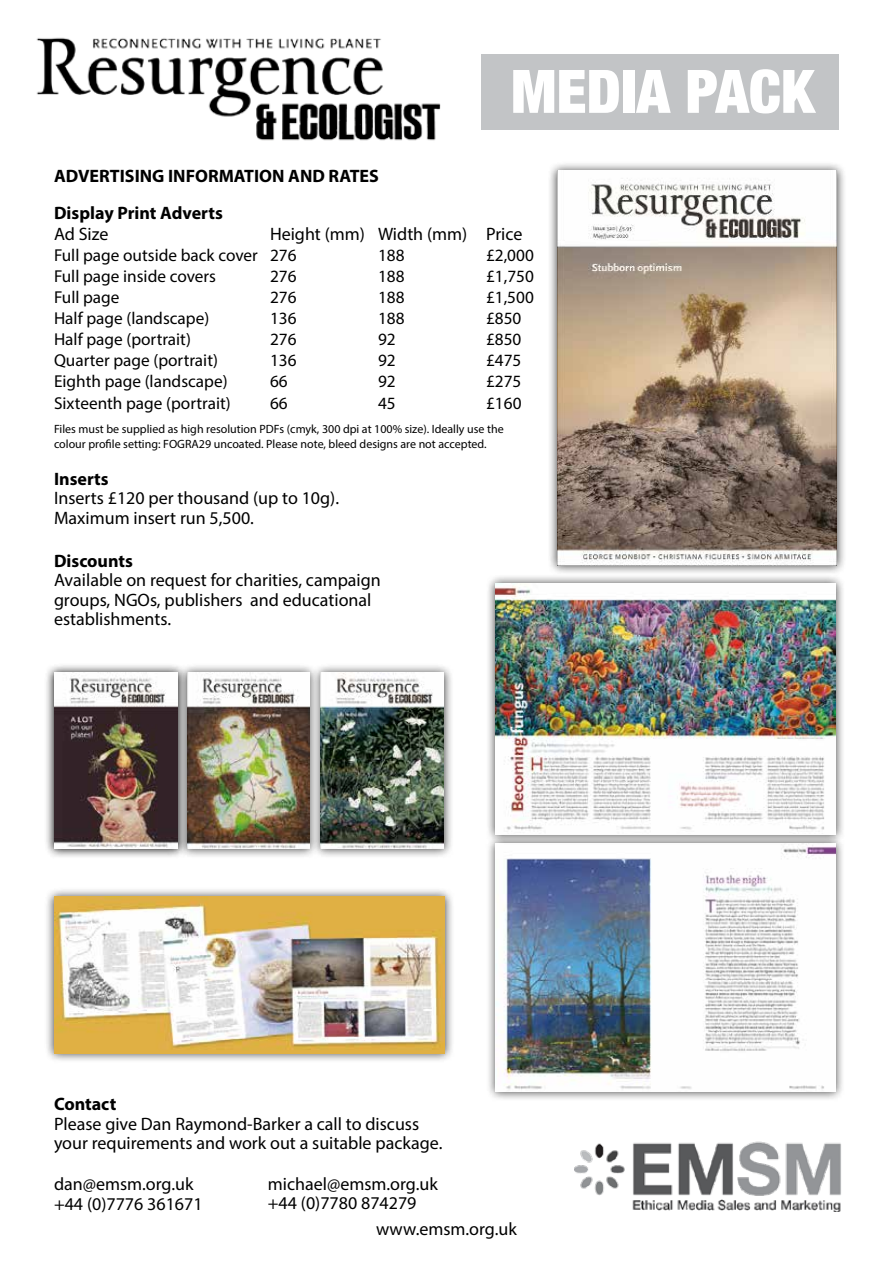
<style>
.page{position:relative;width:893px;height:1263px;background:#fff}
.page>*{position:absolute;margin:0;border:0;box-sizing:border-box;transform-origin:0 0}
.t1{font:900 condensed 60px "Helvetica Neue";color:#fff}
.t2{font:18px/19.5px "Myriad Pro";color:#000}
.t3{font:700 18px/36.3px "Myriad Pro";color:#000}
.t4{font:17.25px "Myriad Pro";color:#000}
.t5{font:12px/15px "Myriad Pro";color:#000}
</style>
<div class="page">
<div style="left:486px;top:574px;width:359px;height:270px;background:#000;opacity:.75"></div>
<img style="left:495px;top:583px;width:340px;height:251px">
<img style="left:36px;top:37px;width:405px;height:104px">
<img style="left:574px;top:1141px;width:267px;height:70px">
<div style="left:481px;top:55px;width:358px;height:75px;background:#c2c4c6"></div>
<div style="left:548px;top:161px;width:298px;height:414px;background:#000;opacity:.75"></div>
<img style="left:557px;top:171px;width:280px;height:395px">
<svg style="left:46px;top:665px;width:131px;height:192px"></svg>
<img style="left:54px;top:673px;width:123px;height:176px">
<div style="left:177px;top:663px;width:143px;height:195px;background:#000;opacity:.75"></div>
<img style="left:187px;top:673px;width:123px;height:176px">
<div style="left:311px;top:663px;width:142px;height:195px;background:#000;opacity:.75"></div>
<img style="left:321px;top:673px;width:123px;height:176px">
<div style="left:485px;top:834px;width:360px;height:267px;background:#000;opacity:.75"></div>
<img style="left:495px;top:843px;width:340px;height:249px">
<div style="left:44px;top:887px;width:411px;height:176px;background:#000;opacity:.75"></div>
<img style="left:54px;top:897px;width:391px;height:156px">
<h1 class="t1" style="left:511px;top:42px;width:305px">MEDIA PACK</h1>
<p class="t3" style="left:54px;top:158px;width:326px">ADVERTISING INFORMATION AND RATES<br>Display Print Adverts</p>
<p class="t2" style="left:54px;top:224px;width:56px">Ad Size</p>
<p class="t2" style="left:270px;top:224px;width:254px">Height (mm) Width (mm) Price</p>
<p class="t4" style="left:54px;top:245px;width:244px">Full page outside back cover 276</p>
<p class="t4" style="left:378px;top:245px;width:28px">188</p>
<p class="t4" style="left:486px;top:245px;width:49px">£2,000</p>
<p class="t4" style="left:54px;top:266px;width:163px">Full page inside covers</p>
<p class="t4" style="left:270px;top:266px;width:28px">276</p>
<p class="t4" style="left:378px;top:266px;width:28px">188</p>
<p class="t4" style="left:486px;top:266px;width:49px">£1,750</p>
<p class="t4" style="left:54px;top:287px;width:67px">Full page</p>
<p class="t4" style="left:270px;top:287px;width:28px">276</p>
<p class="t4" style="left:378px;top:287px;width:28px">188</p>
<p class="t4" style="left:486px;top:287px;width:49px">£1,500</p>
<p class="t4" style="left:54px;top:308px;width:157px">Half page (landscape)</p>
<p class="t4" style="left:270px;top:308px;width:28px">136</p>
<p class="t4" style="left:378px;top:308px;width:28px">188</p>
<p class="t4" style="left:486px;top:308px;width:37px">£850</p>
<p class="t4" style="left:54px;top:329px;width:138px">Half page (portrait)</p>
<p class="t4" style="left:270px;top:329px;width:28px">276</p>
<p class="t4" style="left:378px;top:329px;width:19px">92</p>
<p class="t4" style="left:486px;top:329px;width:37px">£850</p>
<p class="t4" style="left:54px;top:350px;width:165px">Quarter page (portrait)</p>
<p class="t4" style="left:270px;top:350px;width:28px">136</p>
<p class="t4" style="left:378px;top:350px;width:19px">92</p>
<p class="t4" style="left:486px;top:350px;width:37px">£475</p>
<p class="t4" style="left:54px;top:371px;width:175px">Eighth page (landscape)</p>
<p class="t4" style="left:270px;top:371px;width:19px">66</p>
<p class="t4" style="left:378px;top:371px;width:19px">92</p>
<p class="t4" style="left:486px;top:371px;width:37px">£275</p>
<p class="t4" style="left:54px;top:393px;width:178px">Sixteenth page (portrait)</p>
<p class="t4" style="left:270px;top:393px;width:19px">66</p>
<p class="t4" style="left:378px;top:393px;width:19px">45</p>
<p class="t4" style="left:486px;top:393px;width:37px">£160</p>
<p class="t5" style="left:54px;top:421px;width:451px">Files must be supplied as high resolution PDFs (cmyk, 300 dpi at 100% size). Ideally use the colour profile setting: FOGRA29 uncoated. Please note, bleed designs are not accepted.</p>
<p class="t3" style="left:54px;top:460px;width:56px">Inserts</p>
<p class="t2" style="left:54px;top:488px;width:287px">Inserts £120 per thousand (up to 10g).<br>Maximum insert run 5,500.</p>
<p class="t3" style="left:54px;top:542px;width:81px">Discounts</p>
<p class="t2" style="left:54px;top:570px;width:328px">Available on request for charities, campaign groups, NGOs, publishers and educational establishments.</p>
<p class="t3" style="left:54px;top:1085px;width:64px">Contact</p>
<p class="t2" style="left:54px;top:1113px;width:390px">Please give Dan Raymond-Barker a call to discuss your requirements and work out a suitable package.</p>
<p class="t2" style="left:54px;top:1174px;width:150px">dan@emsm.org.uk +44 (0)7776 361671</p>
<p class="t2" style="left:268px;top:1174px;width:171px">michael@emsm.org.uk +44 (0)7780 874279</p>
<p class="t2" style="left:376px;top:1219px;width:142px">www.emsm.org.uk</p>
</div>
